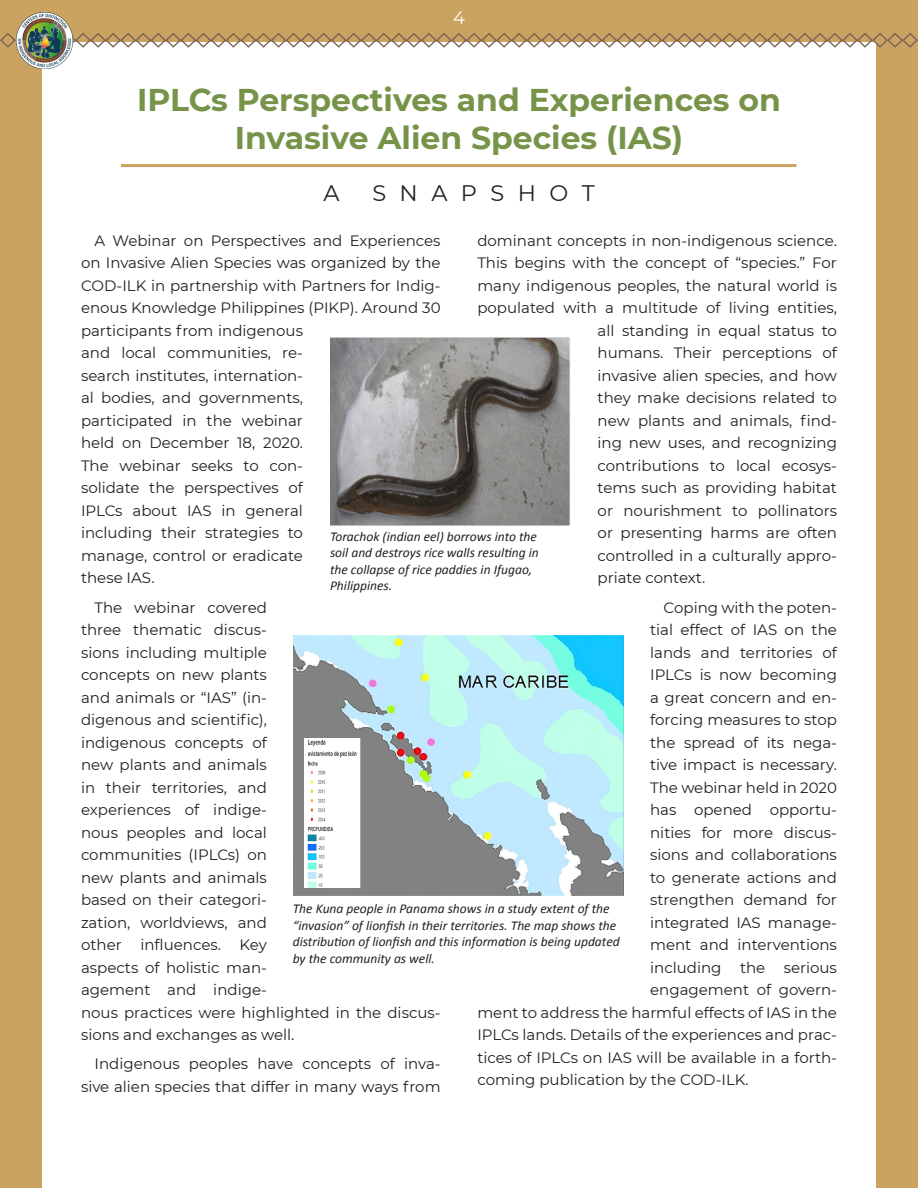
<style>
.page{position:relative;width:918px;height:1188px;background:#fff}
.page>*{position:absolute;margin:0;border:0;box-sizing:border-box;transform-origin:0 0}
.t1{font:700 31.5px "Montserrat";color:#769349}
.t2{font:22.5px "Montserrat";letter-spacing:.6em;color:#231f20}
.t3{font:18px "Montserrat";color:#fff}
.Body{font:15px/22.5px "Montserrat";color:#231f20}
.t4{font:italic 13.5px/16.5px "Calibri";color:#231f20}
</style>
<div class="page">
<img style="left:330px;top:337px;width:240px;height:189px">
<img style="left:294px;top:635px;width:329px;height:260px">
<img style="left:305px;top:739px;width:55px;height:149px">
<hr style="left:121px;top:164px;width:675px;height:3px;background:#caa360">
<div style="left:877px;top:0;width:41px;height:1188px;background:#caa360"></div>
<div style="left:0;top:0;width:41px;height:1188px;background:#caa360"></div>
<div style="left:0;top:0;width:918px;height:42px;background:#caa360"></div>
<svg style="left:0;top:33px;width:918px;height:16px"></svg>
<img style="left:16px;top:12px;width:56px;height:56px">
<p class="t3" style="left:453px;top:5px;width:13px">4</p>
<p class="t1" style="left:137px;top:78px;width:645px">IPLCs Perspectives and Experiences on</p>
<p class="t1" style="left:235px;top:115px;width:450px">Invasive Alien Species (IAS)</p>
<p class="t2" style="left:323px;top:178px;width:18px">A</p>
<p class="t2" style="left:372px;top:178px;width:224px">SNAPSHOT</p>
<p class="Body" style="left:81px;top:229px;width:361px;text-indent:14px">A Webinar on Perspectives and Experiences on Invasive Alien Species was organized by the<br>COD-ILK in partnership with Partners for Indig&shy;enous Knowledge Philippines (PIKP). Around 30 participants from indigenous<br>and local communities, re-<br>search institutes, internation-<br>al bodies, and governments,<br>participated in the webinar<br>held on December 18, 2020.<br>The webinar seeks to con-<br>solidate the perspectives of<br>IPLCs about IAS in general<br>including their strategies to<br>manage, control or eradicate<br>these IAS.</p>
<p class="Body" style="left:81px;top:595px;width:361px;text-indent:14px">The webinar covered<br>three thematic discus-<br>sions including multiple<br>concepts on new plants<br>and animals or “IAS” (in-<br>digenous and scientific),<br>indigenous concepts of<br>new plants and animals<br>in their territories, and<br>experiences of indige-<br>nous peoples and local<br>communities (IPLCs) on<br>new plants and animals<br>based on their categori-<br>zation, worldviews, and<br>other influences. Key<br>aspects of holistic man-<br>agement and indige-<br>nous practices were highlighted in the discus&shy;sions and exchanges as well.</p>
<p class="Body" style="left:81px;top:1052px;width:361px;text-align:right">Indigenous peoples have concepts of inva&shy;sive alien species that differ in many ways from</p>
<p class="Body" style="left:477px;top:229px;width:361px">dominant concepts in non-indigenous science.</p>
<p class="Body" style="left:477px;top:251px;width:361px">This begins with the concept of “species.” For</p>
<p class="Body" style="left:477px;top:274px;width:361px">many indigenous peoples, the natural world is</p>
<p class="Body" style="left:477px;top:296px;width:361px">populated with a multitude of living entities,</p>
<p class="Body" style="left:598px;top:319px;width:241px">all standing in equal status to</p>
<p class="Body" style="left:598px;top:341px;width:241px">humans. Their perceptions of</p>
<p class="Body" style="left:598px;top:364px;width:241px">invasive alien species, and how</p>
<p class="Body" style="left:598px;top:386px;width:241px">they make decisions related to</p>
<p class="Body" style="left:598px;top:409px;width:241px">new plants and animals, find-</p>
<p class="Body" style="left:598px;top:431px;width:241px">ing new uses, and recognizing</p>
<p class="Body" style="left:598px;top:454px;width:241px">contributions to local ecosys-</p>
<p class="Body" style="left:598px;top:476px;width:241px">tems such as providing habitat</p>
<p class="Body" style="left:598px;top:499px;width:241px">or nourishment to pollinators</p>
<p class="Body" style="left:598px;top:521px;width:241px">or presenting harms are often</p>
<p class="Body" style="left:598px;top:544px;width:241px">controlled in a culturally appro-</p>
<p class="Body" style="left:598px;top:566px;width:109px">priate context.</p>
<p class="Body" style="left:664px;top:595px;width:175px">Coping with the poten-</p>
<p class="Body" style="left:650px;top:618px;width:188px">tial effect of IAS on the</p>
<p class="Body" style="left:650px;top:640px;width:188px">lands and territories of</p>
<p class="Body" style="left:650px;top:663px;width:188px">IPLCs is now becoming</p>
<p class="Body" style="left:650px;top:685px;width:188px">a great concern and en-</p>
<p class="Body" style="left:650px;top:708px;width:188px">forcing measures to stop</p>
<p class="Body" style="left:650px;top:730px;width:188px">the spread of its nega-</p>
<p class="Body" style="left:650px;top:753px;width:188px">tive impact is necessary.</p>
<p class="Body" style="left:650px;top:775px;width:188px">The webinar held in 2020</p>
<p class="Body" style="left:650px;top:798px;width:188px">has opened opportu-</p>
<p class="Body" style="left:650px;top:820px;width:188px">nities for more discus-</p>
<p class="Body" style="left:650px;top:843px;width:188px">sions and collaborations</p>
<p class="Body" style="left:650px;top:865px;width:188px">to generate actions and</p>
<p class="Body" style="left:650px;top:888px;width:188px">strengthen demand for</p>
<p class="Body" style="left:650px;top:910px;width:188px">integrated IAS manage-</p>
<p class="Body" style="left:650px;top:933px;width:188px">ment and interventions</p>
<p class="Body" style="left:650px;top:955px;width:188px">including the serious</p>
<p class="Body" style="left:650px;top:978px;width:188px">engagement of govern-</p>
<p class="Body" style="left:477px;top:1000px;width:361px">ment to address the harmful effects of IAS in the</p>
<p class="Body" style="left:477px;top:1023px;width:361px">IPLCs lands. Details of the experiences and prac-</p>
<p class="Body" style="left:477px;top:1045px;width:361px">tices of IPLCs on IAS will be available in a forth-</p>
<p class="Body" style="left:477px;top:1068px;width:273px">coming publication by the COD-ILK.</p>
<p class="t4" style="left:330px;top:527px;width:210px">Torachok (indian eel) borrows into the soil and destroys rice walls resulting in the collapse of rice paddies in Ifugao, Philippines.</p>
<p class="t4" style="left:293px;top:900px;width:328px">The Kuna people in Panama shows in a study extent of the “invasion” of lionfish in their territories. The map shows the distribution of lionfish and this information is being updated by the community as well.</p>
</div>
